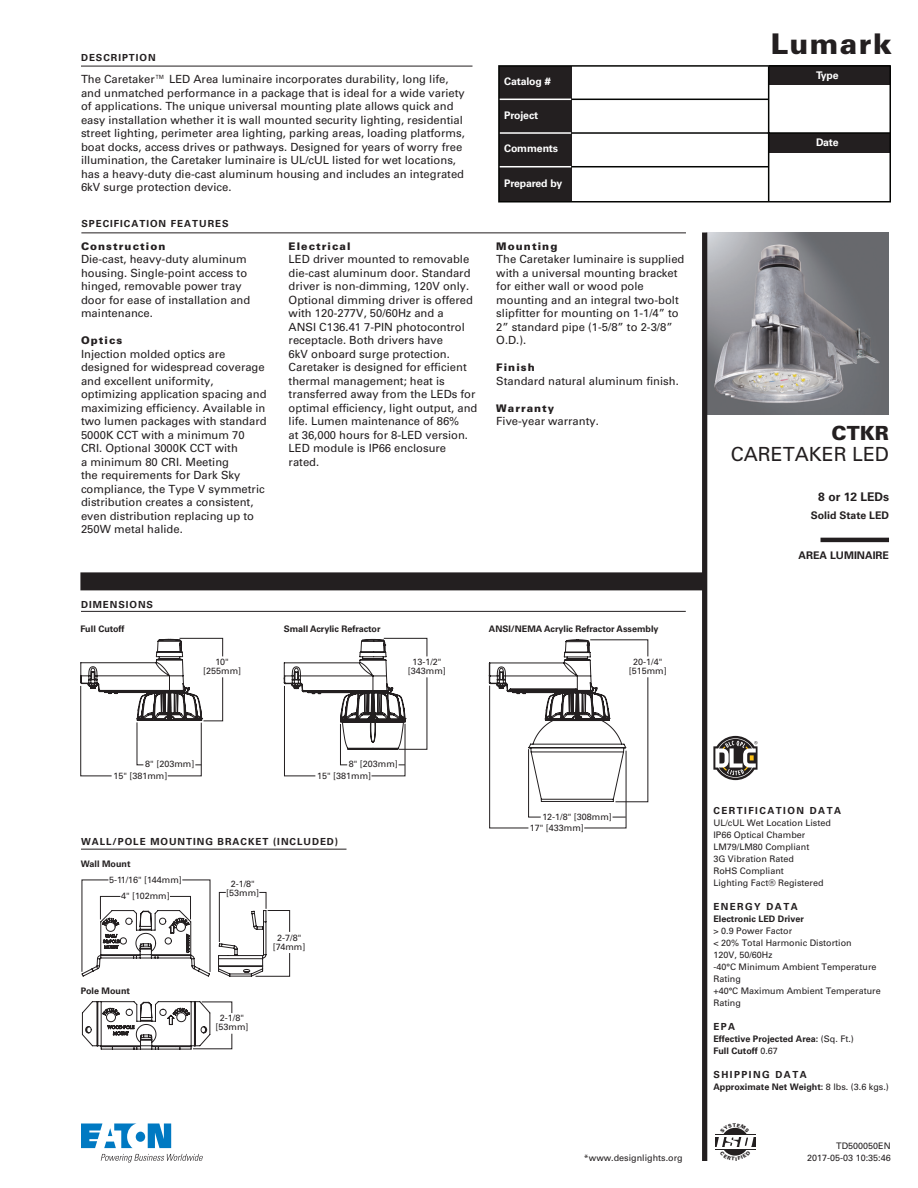
<style>
.page{position:relative;width:918px;height:1188px;background:#fff}
.page>*{position:absolute;margin:0;border:0;box-sizing:border-box;transform-origin:0 0}
.t1{font:900 28.5px "Univers LT Std";letter-spacing:.05em;color:#231f20}
.t2{font:19.5px "Univers LT Std";color:#231f20}
.t3{font:900 19.5px "Univers LT Std";color:#231f20}
.t4{font:700 12px "Univers LT Std";color:#231f20}
.t5{font:11.25px/13.5px "Univers LT Std";color:#231f20}
.t6{font:900 10.5px "Univers LT Std";letter-spacing:.1em;color:#231f20}
.t7{font:700 10.5px "Univers LT Std";letter-spacing:-.01em;color:#fff}
.t8{font:700 10.5px "Univers LT Std";color:#231f20}
.t9{font:700 9.75px "Univers LT Std";letter-spacing:.1em;color:#231f20}
.t10{font:700 9.75px "Univers LT Std";letter-spacing:.15em;color:#231f20}
.t11{font:9px/12px "Univers LT Std";color:#231f20;text-align:center}
.t12{font:700 9px/12px "Univers LT Std";color:#231f20}
.s1{font-weight:400}
</style>
<div class="page">
<hr style="left:821px;top:538px;width:68px;height:4px;background:#231f20">
<img style="left:707px;top:233px;width:182px;height:182px">
<div style="left:702px;top:232px;width:5px;height:929px;background:#231f20"></div>
<div style="left:80px;top:572px;width:624px;height:18px;background:#231f20"></div>
<hr style="left:81px;top:233px;width:605px;height:1px;background:#231f20">
<hr style="left:81px;top:66px;width:391px;height:1px;background:#231f20">
<div style="left:715px;top:1134px;width:40px;height:16px;background:#231f20"></div>
<hr style="left:713px;top:1136px;width:44px;height:1px;background:#fff">
<hr style="left:713px;top:1147px;width:44px;height:1px;background:#fff">
<svg style="left:489px;top:818px;width:138px;height:11px"></svg>
<svg style="left:488px;top:639px;width:161px;height:179px"></svg>
<svg style="left:80px;top:638px;width:348px;height:139px"></svg>
<hr style="left:81px;top:611px;width:605px;height:1px;background:#231f20">
<div style="left:499px;top:66px;width:72px;height:136px;background:#231f20"></div>
<div style="left:769px;top:66px;width:121px;height:19px;background:#231f20"></div>
<div style="left:769px;top:133px;width:121px;height:20px;background:#231f20"></div>
<hr style="left:571px;top:99px;width:198px;height:1px;background:#040503">
<hr style="left:499px;top:99px;width:72px;height:1px;background:#fff">
<hr style="left:571px;top:166px;width:198px;height:1px;background:#040503">
<hr style="left:499px;top:166px;width:72px;height:1px;background:#fff">
<hr style="left:768px;top:66px;width:1px;height:136px;background:#040503">
<hr style="left:571px;top:132px;width:319px;height:2px;background:#040503">
<hr style="left:500px;top:132px;width:71px;height:2px;background:#fff">
<div style="left:498px;top:65px;width:393px;height:137px;border:2px solid #040503"></div>
<svg style="left:81px;top:879px;width:209px;height:170px"></svg>
<hr style="left:81px;top:849px;width:265px;height:1px;background:#231f20">
<svg style="left:713px;top:736px;width:45px;height:44px"></svg>
<svg style="left:81px;top:1124px;width:90px;height:24px"></svg>
<svg style="left:101px;top:1154px;width:102px;height:9px"></svg>
<svg style="left:716px;top:1127px;width:38px;height:29px"></svg>
<p class="t9" style="left:81px;top:52px;width:76px">DESCRIPTION</p>
<p class="t5" style="left:81px;top:72px;width:385px">The Caretaker™ LED Area luminaire incorporates durability, long life, and unmatched performance in a package that is ideal for a wide variety of applications. The unique universal mounting plate allows quick and easy installation whether it is wall mounted security lighting, residential street lighting, perimeter area lighting, parking areas, loading platforms, boat docks, access drives or pathways. Designed for years of worry free illumination, the Caretaker luminaire is UL/cUL listed for wet locations, has a heavy-duty die-cast aluminum housing and includes an integrated 6kV surge protection device.</p>
<p class="t9" style="left:81px;top:218px;width:149px">SPECIFICATION FEATURES</p>
<p class="t6" style="left:81px;top:239px;width:86px">Construction</p>
<p class="t5" style="left:81px;top:252px;width:171px">Die-cast, heavy-duty aluminum housing. Single-point access to hinged, removable power tray door for ease of installation and maintenance.</p>
<p class="t6" style="left:81px;top:334px;width:43px">Optics</p>
<p class="t5" style="left:81px;top:347px;width:187px">Injection molded optics are designed for widespread coverage and excellent uniformity, optimizing application spacing and maximizing efficiency. Available in two lumen packages with standard<br>5000K CCT with a minimum 70<br>CRI. Optional 3000K CCT with<br>a minimum 80 CRI. Meeting<br>the requirements for Dark Sky compliance, the Type V symmetric distribution creates a consistent, even distribution replacing up to<br>250W metal halide.</p>
<p class="t6" style="left:289px;top:239px;width:63px">Electrical</p>
<p class="t5" style="left:289px;top:252px;width:190px">LED driver mounted to removable die-cast aluminum door. Standard driver is non-dimming, 120V only.<br>Optional dimming driver is offered with 120-277V, 50/60Hz and a<br>ANSI C136.41 7-PIN photocontrol receptacle. Both drivers have<br>6kV onboard surge protection.<br>Caretaker is designed for efficient thermal management; heat is transferred away from the LEDs for optimal efficiency, light output, and life. Lumen maintenance of 86%<br>at 36,000 hours for 8-LED version.<br>LED module is IP66 enclosure rated.</p>
<p class="t7" style="left:504px;top:75px;width:48px">Catalog #</p>
<p class="t7" style="left:504px;top:109px;width:36px">Project</p>
<p class="t7" style="left:504px;top:143px;width:56px">Comments</p>
<p class="t7" style="left:504px;top:178px;width:60px">Prepared by</p>
<p class="t6" style="left:496px;top:239px;width:63px">Mounting</p>
<p class="t5" style="left:496px;top:252px;width:190px">The Caretaker luminaire is supplied with a universal mounting bracket for either wall or wood pole mounting and an integral two-bolt slipfitter for mounting on 1-1/4” to<br>2” standard pipe (1-5/8” to 2-3/8”<br>O.D.).</p>
<p class="t6" style="left:496px;top:361px;width:40px">Finish</p>
<p class="t5" style="left:496px;top:374px;width:184px">Standard natural aluminum finish.</p>
<p class="t6" style="left:496px;top:401px;width:60px">Warranty</p>
<p class="t5" style="left:496px;top:414px;width:104px">Five-year warranty.</p>
<p class="t9" style="left:81px;top:598px;width:74px">DIMENSIONS</p>
<p class="t12" style="left:81px;top:623px;width:45px">Full Cutoff</p>
<p class="t12" style="left:284px;top:623px;width:98px">Small Acrylic Refractor</p>
<p class="t12" style="left:489px;top:623px;width:171px">ANSI/NEMA Acrylic Refractor Assembly</p>
<p class="t11" style="left:203px;top:657px;width:39px;line-height:9px">10" [255mm]</p>
<p class="t11" style="left:408px;top:657px;width:39px;line-height:9px">13-1/2" [343mm]</p>
<p class="t11" style="left:629px;top:657px;width:39px;line-height:9px">20-1/4" [515mm]</p>
<h1 class="t1" style="left:771px;top:26px;width:123px">Lumark</h1>
<p class="t7" style="left:816px;top:69px;width:24px">Type</p>
<p class="t7" style="left:816px;top:136px;width:24px">Date</p>
<h2 class="t3" style="left:832px;top:421px;width:59px">CTKR</h2>
<h2 class="t2" style="left:731px;top:443px;width:160px">CARETAKER LED</h2>
<p class="t4" style="left:818px;top:490px;width:72px">8 or 12 LEDs</p>
<p class="t8" style="left:811px;top:509px;width:80px">Solid State LED</p>
<p class="t8" style="left:799px;top:549px;width:92px">AREA LUMINAIRE</p>
<p class="t11" style="left:145px;top:758px;width:51px">8" [203mm]</p>
<p class="t11" style="left:113px;top:769px;width:55px">15" [381mm]</p>
<p class="t11" style="left:317px;top:759px;width:82px;line-height:11.1px;text-align:left;text-indent:32px">8" [203mm]<br>15" [381mm]</p>
<p class="t9" style="left:81px;top:836px;width:259px">WALL/POLE MOUNTING BRACKET (INCLUDED)</p>
<p class="t12" style="left:81px;top:858px;width:51px">Wall Mount</p>
<p class="t11" style="left:109px;top:872px;width:74px;line-height:16.2px">5-11/16" [144mm]<br>4" [102mm]</p>
<p class="t12" style="left:81px;top:985px;width:51px">Pole Mount</p>
<p class="t11" style="left:226px;top:879px;width:34px;line-height:9px">2-1/8" [53mm]</p>
<p class="t11" style="left:273px;top:933px;width:34px;line-height:9px">2-7/8" [74mm]</p>
<p class="t11" style="left:215px;top:1013px;width:34px;line-height:9px">2-1/8" [53mm]</p>
<p class="t11" style="left:542px;top:811px;width:71px">12-1/8" [308mm]</p>
<p class="t11" style="left:530px;top:822px;width:55px">17" [433mm]</p>
<p class="t11" style="left:584px;top:1152px;width:100px">*www.designlights.org</p>
<p class="t10" style="left:713px;top:805px;width:129px">CERTIFICATION DATA</p>
<p class="t11" style="left:713px;top:817px;width:119px;text-align:left">UL/cUL Wet Location Listed<br>IP66 Optical Chamber<br>LM79/LM80 Compliant<br>3G Vibration Rated<br>RoHS Compliant<br>Lighting Fact® Registered</p>
<p class="t10" style="left:713px;top:901px;width:86px">ENERGY DATA</p>
<p class="t12" style="left:713px;top:913px;width:92px">Electronic LED Driver</p>
<p class="t11" style="left:713px;top:925px;width:169px;text-align:left">&gt; 0.9 Power Factor<br>&lt; 20% Total Harmonic Distortion<br>120V, 50/60Hz<br>-40°C Minimum Ambient Temperature<br>Rating<br>+40°C Maximum Ambient Temperature<br>Rating</p>
<p class="t9" style="left:713px;top:1021px;width:23px">EPA</p>
<p class="t12" style="left:713px;top:1033px;width:142px">Effective Projected Area: <span class="s1">(Sq. Ft.)<br></span>Full Cutoff <span class="s1">0.67</span></p>
<p class="t10" style="left:713px;top:1069px;width:95px">SHIPPING DATA</p>
<p class="t12" style="left:713px;top:1081px;width:177px">Approximate Net Weight: <span class="s1">8 lbs. (3.6 kgs.)</span></p>
<p class="t11" style="left:807px;top:1140px;width:85px;text-align:right">TD500050EN<br>2017-05-03 10:35:46</p>
</div>
